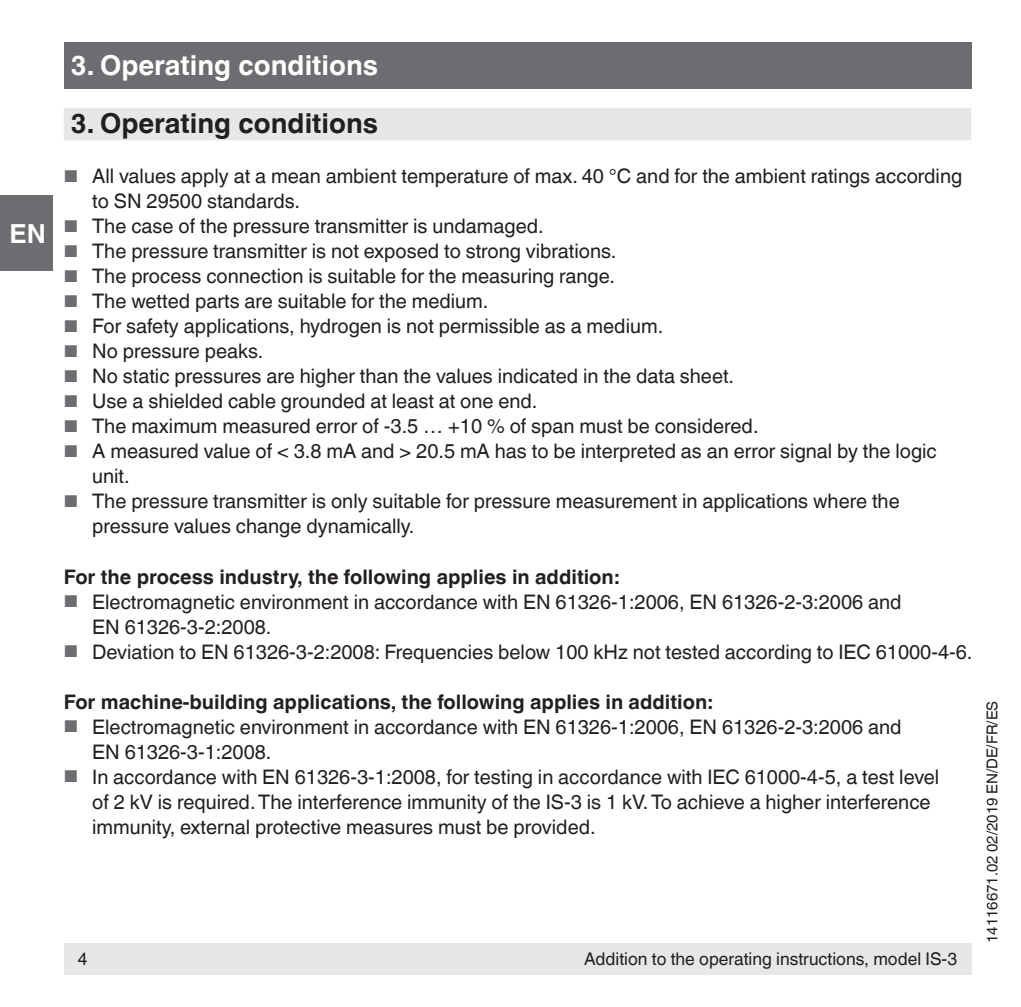
<style>
.page{position:relative;width:1021px;height:1007px;background:#fff}
.page>*{position:absolute;margin:0;border:0;box-sizing:border-box;transform-origin:0 0}
.t1{font:700 27.5px "Helvetica World";color:#231f20}
.t2{font:700 27.5px "Helvetica World";color:#fff}
.t3{font:700 26.25px "Helvetica World";color:#fff}
.t4{font:20px/25px "Helvetica World";color:#231f20}
.t5{font:700 20px "Helvetica World";color:#231f20}
.t6{font:17.5px "Helvetica World";color:#231f20}
.t7{font:15px "Helvetica World";color:#231f20}
.s1{font-size:17px;color:#6c6d70}
</style>
<div class="page">
<div style="left:64px;top:943px;width:907px;height:31px;background:#e6e7e9"></div>
<div style="left:64px;top:43px;width:907px;height:46px;background:#6c6d70"></div>
<div style="left:0;top:195px;width:53px;height:76px;background:#6c6d70"></div>
<div style="left:64px;top:108px;width:907px;height:32px;background:#e6e7e9"></div>
<h2 class="t3" style="left:9px;top:218px;width:38px">EN</h2>
<h1 class="t2" style="left:71px;top:50px;width:309px">3. Operating conditions</h1>
<h1 class="t1" style="left:71px;top:108px;width:309px">3. Operating conditions</h1>
<p class="t4" style="left:92px;top:164px;width:871px;text-indent:-28px"><span class="s1">■</span> All values apply at a mean ambient temperature of max. 40 °C and for the ambient ratings according to SN 29500 standards.</p>
<p class="t4" style="left:64px;top:214px;width:481px"><span class="s1">■</span> The case of the pressure transmitter is undamaged.</p>
<p class="t4" style="left:64px;top:239px;width:554px"><span class="s1">■</span> The pressure transmitter is not exposed to strong vibrations.</p>
<p class="t4" style="left:64px;top:264px;width:553px"><span class="s1">■</span> The process connection is suitable for the measuring range.</p>
<p class="t4" style="left:64px;top:289px;width:426px"><span class="s1">■</span> The wetted parts are suitable for the medium.</p>
<p class="t4" style="left:64px;top:314px;width:601px"><span class="s1">■</span> For safety applications, hydrogen is not permissible as a medium.</p>
<p class="t4" style="left:64px;top:339px;width:201px"><span class="s1">■</span> No pressure peaks.</p>
<p class="t4" style="left:64px;top:364px;width:672px"><span class="s1">■</span> No static pressures are higher than the values indicated in the data sheet.</p>
<p class="t4" style="left:64px;top:389px;width:475px"><span class="s1">■</span> Use a shielded cable grounded at least at one end.</p>
<p class="t4" style="left:64px;top:414px;width:696px"><span class="s1">■</span> The maximum measured error of -3.5 … +10 % of span must be considered.</p>
<p class="t4" style="left:92px;top:439px;width:846px;text-indent:-28px"><span class="s1">■</span> A measured value of &lt; 3.8 mA and &gt; 20.5 mA has to be interpreted as an error signal by the logic unit.</p>
<p class="t4" style="left:92px;top:489px;width:809px;text-indent:-28px"><span class="s1">■</span> The pressure transmitter is only suitable for pressure measurement in applications where the pressure values change dynamically.</p>
<p class="t5" style="left:64px;top:565px;width:557px">For the process industry, the following applies in addition:</p>
<p class="t4" style="left:92px;top:589px;width:811px;text-indent:-28px"><span class="s1">■</span> Electromagnetic environment in accordance with EN 61326-1:2006, EN 61326-2-3:2006 and<br>EN 61326-3-2:2008.</p>
<p class="t4" style="left:64px;top:639px;width:910px"><span class="s1">■</span> Deviation to EN 61326-3-2:2008: Frequencies below 100 kHz not tested according to IEC 61000-4-6.</p>
<p class="t5" style="left:64px;top:690px;width:650px">For machine-building applications, the following applies in addition:</p>
<p class="t4" style="left:92px;top:714px;width:811px;text-indent:-28px"><span class="s1">■</span> Electromagnetic environment in accordance with EN 61326-1:2006, EN 61326-2-3:2006 and<br>EN 61326-3-1:2008.</p>
<p class="t4" style="left:92px;top:764px;width:848px;text-indent:-28px"><span class="s1">■</span> In accordance with EN 61326-3-1:2008, for testing in accordance with IEC 61000-4-5, a test level of 2 kV is required. The interference immunity of the IS-3 is 1 kV. To achieve a higher interference immunity, external protective measures must be provided.</p>
<p class="t6" style="left:78px;top:948px;width:11px">4</p>
<p class="t6" style="left:584px;top:948px;width:374px">Addition to the operating instructions, model IS-3</p>
<p class="t7" style="left:983px;top:943px;width:244px;rotate:-90deg">14116671.02 02/2019 EN/DE/FR/ES</p>
</div>
